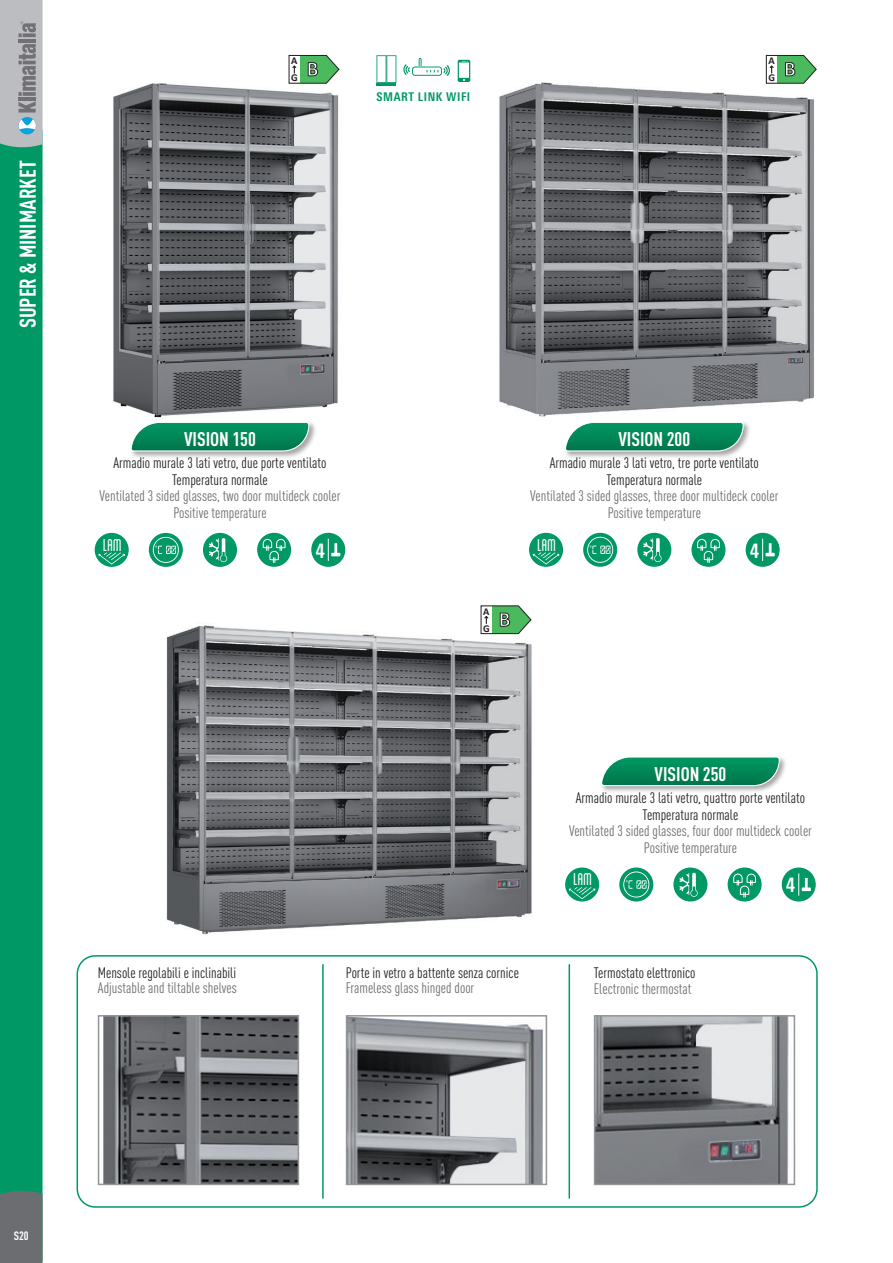
<style>
.page{position:relative;width:893px;height:1263px;background:#fff}
.page>*{position:absolute;margin:0;border:0;box-sizing:border-box;transform-origin:0 0}
.t1{font:700 22.5px "DIN Cond";color:#fff}
.t2{font:700 condensed 20.25px "Linotype Univers";color:#fff}
.t3{font:700 19.5px "DIN Cond";color:#fff}
.t4{font:condensed 18px "Blanch";color:#fff}
.t5{font:15px "DIN Cond";color:#6c6d70}
.t6{font:15px "DIN Cond";color:#231f20}
.t7{font:700 condensed 12px "Linotype Univers";letter-spacing:.05em;color:#009864}
.t8{font:700 12px "DIN Cond";color:#fff}
.t9{font:700 10.5px/17.1px "Calibri";color:#231f20}
</style>
<div class="page">
<div style="left:0;top:147px;width:43px;height:1044px;background:#009864"></div>
<div style="left:0;top:1191px;width:43px;height:72px;background:#6c6d70"></div>
<svg style="left:0;top:0;width:43px;height:147px;background:#adb2b5"></svg>
<img style="left:113px;top:76px;width:226px;height:342px">
<div style="left:77px;top:955px;width:741px;height:253px;border:2px solid #009864;border-radius:18px"></div>
<img style="left:349px;top:1018px;width:195px;height:164px">
<div style="left:346px;top:1015px;width:201px;height:170px;border:2px solid #939598"></div>
<img style="left:103px;top:1018px;width:193px;height:164px">
<div style="left:98px;top:1015px;width:201px;height:170px;border:2px solid #939598"></div>
<img style="left:597px;top:1018px;width:192px;height:164px">
<div style="left:594px;top:1015px;width:201px;height:170px;border:2px solid #939598"></div>
<hr style="left:322px;top:964px;width:2px;height:234px;background:#009864">
<hr style="left:569px;top:964px;width:1px;height:234px;background:#009864">
<div style="left:565px;top:867px;width:34px;height:34px;background:#009864;border-radius:50%"></div>
<svg style="left:569px;top:887px;width:26px;height:12px"></svg>
<svg style="left:619px;top:867px;width:34px;height:34px"></svg>
<svg style="left:623px;top:871px;width:26px;height:26px"></svg>
<div style="left:673px;top:867px;width:34px;height:34px;background:#009864;border-radius:50%"></div>
<svg style="left:679px;top:873px;width:19px;height:24px"></svg>
<div style="left:728px;top:867px;width:34px;height:34px;background:#009864;border-radius:50%"></div>
<svg style="left:733px;top:873px;width:23px;height:24px"></svg>
<div style="left:782px;top:867px;width:34px;height:34px;background:#009864;border-radius:50%"></div>
<svg style="left:798px;top:873px;width:13px;height:23px"></svg>
<div style="left:600px;top:755px;width:187px;height:39px;background:#231f20;opacity:.4"></div>
<svg style="left:600px;top:756px;width:180px;height:31px;background:#2b9972"></svg>
<div style="left:95px;top:533px;width:34px;height:34px;background:#009864;border-radius:50%"></div>
<svg style="left:98px;top:552px;width:27px;height:12px"></svg>
<div style="left:149px;top:533px;width:34px;height:34px;background:#009864;border-radius:50%"></div>
<svg style="left:153px;top:537px;width:26px;height:26px"></svg>
<div style="left:203px;top:533px;width:34px;height:34px;background:#009864;border-radius:50%"></div>
<svg style="left:209px;top:538px;width:18px;height:24px"></svg>
<div style="left:257px;top:533px;width:34px;height:34px;background:#009864;border-radius:50%"></div>
<svg style="left:263px;top:539px;width:23px;height:24px"></svg>
<div style="left:311px;top:533px;width:34px;height:34px;background:#009864;border-radius:50%"></div>
<svg style="left:328px;top:539px;width:12px;height:22px"></svg>
<div style="left:129px;top:420px;width:188px;height:39px;background:#231f20;opacity:.4"></div>
<svg style="left:130px;top:421px;width:180px;height:31px;background:#2c9973"></svg>
<img style="left:499px;top:79px;width:315px;height:338px">
<div style="left:529px;top:533px;width:34px;height:34px;background:#009864;border-radius:50%"></div>
<svg style="left:533px;top:552px;width:26px;height:12px"></svg>
<svg style="left:583px;top:533px;width:34px;height:34px"></svg>
<svg style="left:587px;top:537px;width:26px;height:26px"></svg>
<div style="left:637px;top:533px;width:34px;height:34px;background:#009864;border-radius:50%"></div>
<svg style="left:643px;top:538px;width:19px;height:24px"></svg>
<div style="left:691px;top:533px;width:34px;height:34px;background:#009864;border-radius:50%"></div>
<svg style="left:697px;top:539px;width:23px;height:24px"></svg>
<div style="left:746px;top:533px;width:34px;height:34px;background:#009864;border-radius:50%"></div>
<svg style="left:762px;top:539px;width:13px;height:22px"></svg>
<div style="left:564px;top:420px;width:187px;height:39px;background:#231f20;opacity:.4"></div>
<svg style="left:564px;top:421px;width:180px;height:31px;background:#2c9973"></svg>
<img style="left:166px;top:618px;width:366px;height:317px">
<svg style="left:376px;top:55px;width:20px;height:30px"></svg>
<svg style="left:403px;top:58px;width:47px;height:18px"></svg>
<svg style="left:458px;top:60px;width:12px;height:22px"></svg>
<svg style="left:289px;top:55px;width:50px;height:29px"></svg>
<svg style="left:766px;top:55px;width:51px;height:29px"></svg>
<svg style="left:481px;top:605px;width:50px;height:29px"></svg>
<h1 class="t1" style="left:14px;top:328px;width:169px;rotate:-90deg">SUPER &amp; MINIMARKET</h1>
<p class="t9" style="left:291px;top:52px;width:29px">A<br>G <sup>B</sup></p>
<p class="t9" style="left:768px;top:52px;width:29px">A<br>G <sup>B</sup></p>
<p class="t7" style="left:376px;top:90px;width:95px">SMART LINK WIFI</p>
<p class="t3" style="left:184px;top:427px;width:73px">VISION 150</p>
<p class="t3" style="left:618px;top:427px;width:73px">VISION 200</p>
<p class="t6" style="left:114px;top:454px;width:214px">Armadio murale 3 lati vetro, due porte ventilato</p>
<p class="t6" style="left:172px;top:471px;width:97px">Temperatura normale</p>
<p class="t5" style="left:99px;top:487px;width:243px">Ventilated 3 sided glasses, two door multideck cooler</p>
<p class="t5" style="left:173px;top:504px;width:95px">Positive temperature</p>
<p class="t6" style="left:550px;top:454px;width:211px">Armadio murale 3 lati vetro, tre porte ventilato</p>
<p class="t6" style="left:606px;top:471px;width:97px">Temperatura normale</p>
<p class="t5" style="left:530px;top:487px;width:250px">Ventilated 3 sided glasses, three door multideck cooler</p>
<p class="t5" style="left:608px;top:504px;width:95px">Positive temperature</p>
<p class="t4" style="left:103px;top:535px;width:20px">LAM</p>
<p class="t2" style="left:315px;top:538px;width:11px">4</p>
<p class="t4" style="left:537px;top:535px;width:20px">LAM</p>
<p class="t2" style="left:750px;top:538px;width:11px">4</p>
<p class="t9" style="left:483px;top:602px;width:29px">A<br>G <sup>B</sup></p>
<p class="t6" style="left:98px;top:964px;width:140px">Mensole regolabili e inclinabili</p>
<p class="t5" style="left:98px;top:979px;width:141px">Adjustable and tiltable shelves</p>
<p class="t6" style="left:346px;top:964px;width:175px">Porte in vetro a battente senza cornice</p>
<p class="t5" style="left:346px;top:979px;width:130px">Frameless glass hinged door</p>
<p class="t3" style="left:654px;top:762px;width:73px">VISION 250</p>
<p class="t6" style="left:576px;top:789px;width:231px">Armadio murale 3 lati vetro, quattro porte ventilato</p>
<p class="t6" style="left:643px;top:805px;width:97px">Temperatura normale</p>
<p class="t5" style="left:569px;top:822px;width:244px">Ventilated 3 sided glasses, four door multideck cooler</p>
<p class="t5" style="left:644px;top:838px;width:95px">Positive temperature</p>
<p class="t4" style="left:574px;top:870px;width:20px">LAM</p>
<p class="t2" style="left:786px;top:873px;width:11px">4</p>
<p class="t6" style="left:594px;top:964px;width:103px">Termostato elettronico</p>
<p class="t5" style="left:594px;top:980px;width:99px">Electronic thermostat</p>
<p class="t8" style="left:14px;top:1228px;width:16px">S20</p>
</div>
